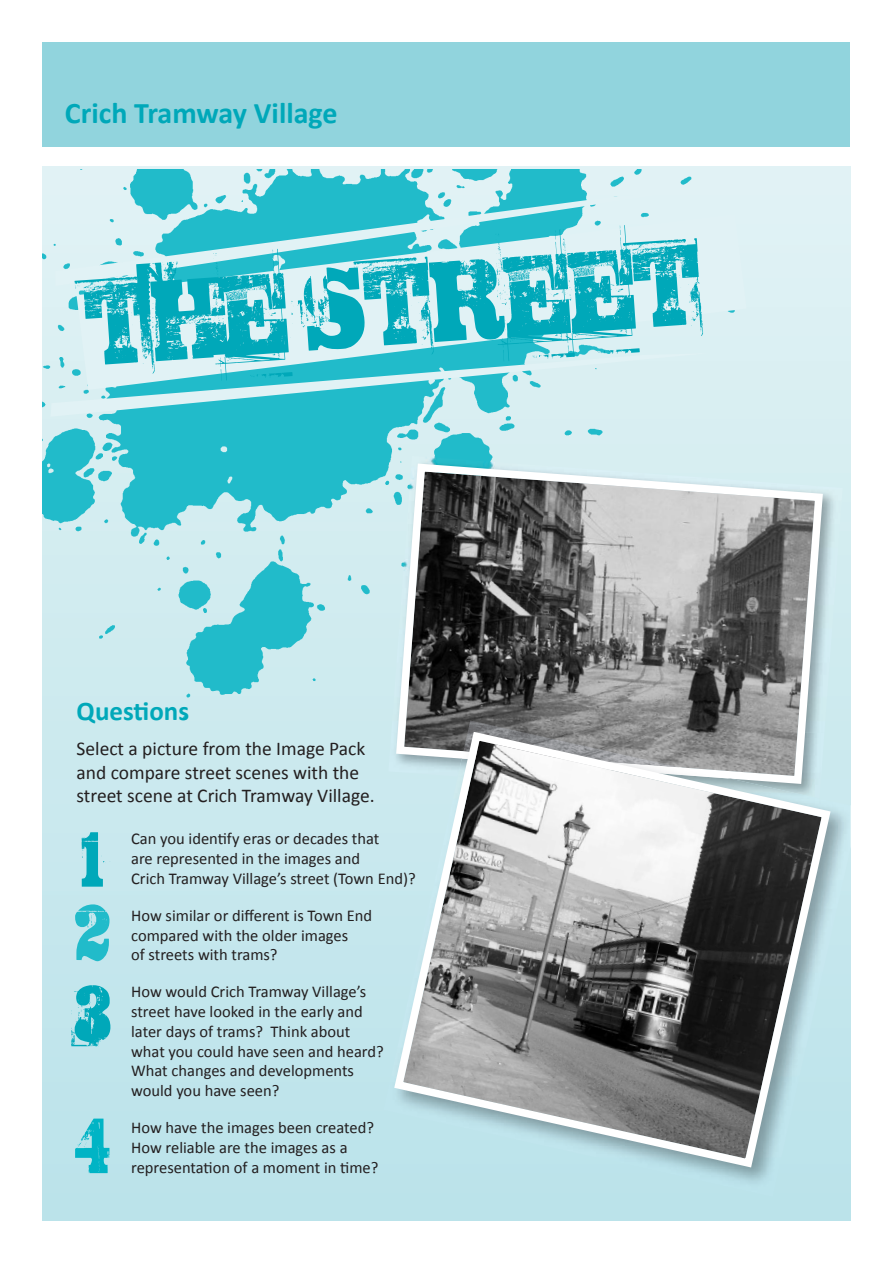
<style>
.page{position:relative;width:893px;height:1263px;background:#fff}
.page>*{position:absolute;margin:0;border:0;box-sizing:border-box;transform-origin:0 0}
.t1{font:81.3px "TRASHED";color:#00a8b9}
.t2{font:55.5px "TRASHED";color:#00a8b9}
.t3{font:55.5px "TRASHED";color:#21bbca}
.t4{font:55.5px "TRASHED";color:#00b4c5}
.t5{font:700 30px "Calibri";color:#00a8b9}
.t6{font:700 27px "Calibri";color:#00a8b9}
.t7{font:19.5px/23.4px "Calibri";color:#231f20}
.t8{font:16.5px/19.8px "Calibri";color:#231f20}
</style>
<div class="page">
<div style="left:43px;top:43px;width:807px;height:104px;background:#91d4dd"></div>
<div style="left:43px;top:167px;width:807px;height:1053px;background:#c3e6ec"></div>
<img style="left:43px;top:169px;width:807px;height:551px">
<svg style="left:50px;top:353px;width:659px;height:64px"></svg>
<svg style="left:55px;top:192px;width:624px;height:94px;fill:#dff1f4"></svg>
<img style="left:391px;top:456px;width:452px;height:264px">
<svg style="left:392px;top:459px;width:435px;height:268px"></svg>
<img style="left:850px;top:805px;width:1px;height:44px">
<img style="left:463px;top:720px;width:217px;height:7px">
<svg style="left:390px;top:727px;width:445px;height:445px"></svg>
<svg style="left:77px;top:214px;width:670px;height:176px;fill:#e1f2f5"></svg>
<h3 class="t5" style="left:65px;top:95px;width:274px">Crich Tramway Village</h3>
<h1 class="t1" style="left:84px;top:293px;width:618px;rotate:-4deg">THE STREET</h1>
<h3 class="t6" style="left:77px;top:694px;width:114px">Questions</h3>
<p class="t7" style="left:77px;top:737px;width:300px">Select a picture from the Image Pack and compare street scenes with the street scene at Crich Tramway Village.</p>
<p class="t8" style="left:131px;top:829px;width:286px">Can you identify eras or decades that<br>are represented in the images and<br>Crich Tramway Village’s street (Town End)?</p>
<p class="t8" style="left:131px;top:905px;width:243px">How similar or different is Town End compared with the older images<br>of streets with trams?</p>
<p class="t8" style="left:131px;top:982px;width:254px">How would Crich Tramway Village’s street have looked in the early and later days of trams? Think about what you could have seen and heard?<br>What changes and developments would you have seen?</p>
<p class="t8" style="left:131px;top:1117px;width:249px">How have the images been created?<br>How reliable are the images as a representation of a moment in time?</p>
<h2 class="t2" style="left:82px;top:836px;width:24px">1</h2>
<h2 class="t3" style="left:76px;top:910px;width:36px">2</h2>
<h2 class="t2" style="left:74px;top:992px;width:39px">3</h2>
<h2 class="t4" style="left:75px;top:1123px;width:37px">4</h2>
</div>
